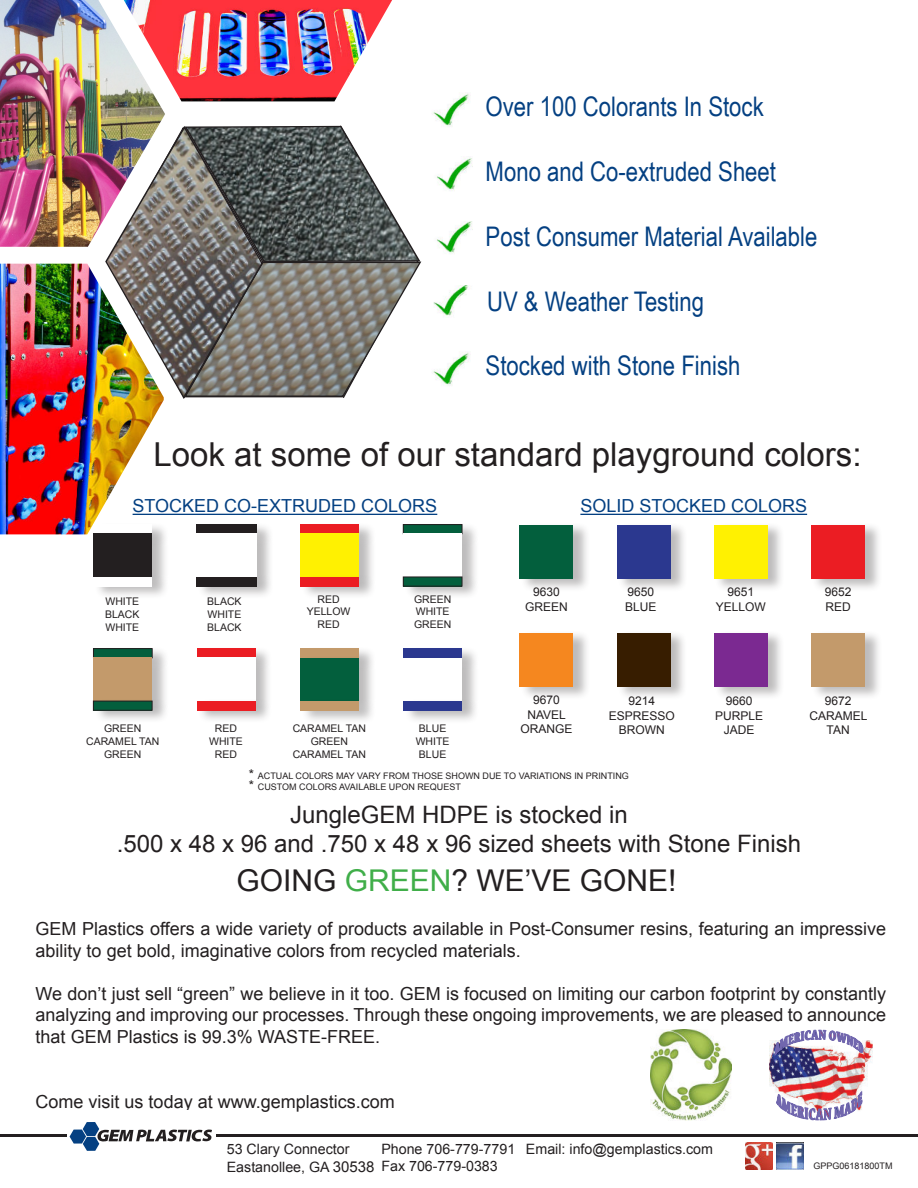
<style>
.page{position:relative;width:918px;height:1188px;background:#fff}
.page>*{position:absolute;margin:0;border:0;box-sizing:border-box;transform-origin:0 0}
.t1{font:33px "Arial";color:#231f20}
.t2{font:30px "Arial";color:#231f20}
.t3{font:27px "Arial Narrow";color:#044082}
.t4{font:24px/28.8px "Arial";color:#231f20;text-align:center}
.t5{font:18px/21.6px "Arial";color:#231f20}
.t6{font:18px "Arial";color:#044082}
.t7{font:14.25px/18px "Arial";color:#231f20}
.t8{font:12px/14.4px "Arial";color:#231f20;text-align:center}
.t9{font:10.5px/12.6px "Arial";color:#231f20;text-align:center}
.t10{font:9px/10.8px "Arial";color:#231f20}
.s1{font-size:13.5px}
.s2{color:#40ae49}
.s3{font-size:15px}
</style>
<div class="page">
<hr style="left:0;top:1134px;width:918px;height:3px;background:#231f20">
<img style="left:0;top:264px;width:164px;height:270px">
<hr style="left:580px;top:514px;width:227px;height:1px;background:#044082">
<svg style="left:106px;top:125px;width:316px;height:275px"></svg>
<img style="left:433px;top:93px;width:37px;height:33px">
<img style="left:437px;top:157px;width:36px;height:34px">
<img style="left:437px;top:221px;width:36px;height:33px">
<img style="left:433px;top:286px;width:36px;height:30px">
<img style="left:433px;top:352px;width:37px;height:33px">
<img style="left:650px;top:1030px;width:81px;height:90px">
<img style="left:0;top:0;width:165px;height:247px">
<img style="left:123px;top:0;width:269px;height:101px">
<img style="left:745px;top:1143px;width:27px;height:27px">
<img style="left:770px;top:1040px;width:103px;height:47px">
<img style="left:773px;top:1029px;width:91px;height:141px">
<div style="left:520px;top:522px;width:70px;height:71px;background:#231f20;opacity:.3"></div>
<div style="left:519px;top:525px;width:54px;height:54px;background:#035f3d"></div>
<div style="left:618px;top:522px;width:70px;height:71px;background:#231f20;opacity:.3"></div>
<div style="left:617px;top:525px;width:54px;height:54px;background:#2b388f"></div>
<div style="left:715px;top:522px;width:70px;height:71px;background:#231f20;opacity:.3"></div>
<div style="left:714px;top:525px;width:54px;height:54px;background:#fff101"></div>
<div style="left:812px;top:522px;width:70px;height:71px;background:#231f20;opacity:.3"></div>
<div style="left:811px;top:525px;width:54px;height:54px;background:#eb1d23"></div>
<div style="left:520px;top:630px;width:70px;height:70px;background:#231f20;opacity:.3"></div>
<div style="left:519px;top:633px;width:54px;height:54px;background:#f5871f"></div>
<div style="left:618px;top:630px;width:70px;height:70px;background:#231f20;opacity:.3"></div>
<div style="left:617px;top:633px;width:54px;height:54px;background:#371d00"></div>
<div style="left:715px;top:630px;width:70px;height:70px;background:#231f20;opacity:.3"></div>
<div style="left:714px;top:633px;width:54px;height:54px;background:#7b2991"></div>
<div style="left:812px;top:630px;width:70px;height:70px;background:#231f20;opacity:.3"></div>
<div style="left:811px;top:633px;width:54px;height:54px;background:#c39a6b"></div>
<hr style="left:133px;top:514px;width:304px;height:1px;background:#044082">
<div style="left:197px;top:522px;width:77px;height:26px;background:#231f20;opacity:.3"></div>
<div style="left:197px;top:525px;width:60px;height:9px;background:#231f20"></div>
<div style="left:197px;top:574px;width:77px;height:26px;background:#231f20;opacity:.3"></div>
<div style="left:197px;top:531px;width:78px;height:60px;background:#231f20;opacity:.3"></div>
<div style="left:197px;top:534px;width:60px;height:43px;background:#fff"></div>
<div style="left:301px;top:522px;width:75px;height:26px;background:#231f20;opacity:.3"></div>
<div style="left:300px;top:525px;width:59px;height:9px;background:#eb1d23"></div>
<div style="left:404px;top:522px;width:75px;height:26px;background:#231f20;opacity:.3"></div>
<div style="left:403px;top:525px;width:59px;height:9px;background:#035f3d"></div>
<div style="left:403px;top:525px;width:59px;height:9px;border:1px solid #231f20"></div>
<div style="left:404px;top:531px;width:75px;height:60px;background:#231f20;opacity:.3"></div>
<div style="left:403px;top:534px;width:59px;height:43px;background:#fff"></div>
<div style="left:94px;top:646px;width:75px;height:26px;background:#231f20;opacity:.3"></div>
<div style="left:93px;top:649px;width:59px;height:9px;background:#035f3d"></div>
<div style="left:93px;top:649px;width:59px;height:9px;border:1px solid #231f20"></div>
<div style="left:94px;top:655px;width:75px;height:60px;background:#231f20;opacity:.3"></div>
<div style="left:93px;top:658px;width:59px;height:43px;background:#c39a6b"></div>
<div style="left:197px;top:646px;width:76px;height:26px;background:#231f20;opacity:.3"></div>
<div style="left:197px;top:649px;width:58px;height:9px;background:#eb1d23"></div>
<div style="left:197px;top:655px;width:76px;height:60px;background:#231f20;opacity:.3"></div>
<div style="left:197px;top:658px;width:58px;height:43px;background:#fff"></div>
<div style="left:197px;top:698px;width:76px;height:26px;background:#231f20;opacity:.3"></div>
<div style="left:197px;top:701px;width:58px;height:9px;background:#eb1d23"></div>
<div style="left:404px;top:574px;width:75px;height:26px;background:#231f20;opacity:.3"></div>
<div style="left:403px;top:577px;width:59px;height:9px;background:#035f3d"></div>
<div style="left:403px;top:577px;width:59px;height:9px;border:1px solid #231f20"></div>
<div style="left:94px;top:698px;width:75px;height:26px;background:#231f20;opacity:.3"></div>
<div style="left:93px;top:701px;width:59px;height:9px;background:#035f3d"></div>
<div style="left:93px;top:701px;width:59px;height:9px;border:1px solid #231f20"></div>
<div style="left:301px;top:646px;width:75px;height:26px;background:#231f20;opacity:.3"></div>
<div style="left:300px;top:649px;width:59px;height:9px;background:#c39a6b"></div>
<div style="left:301px;top:655px;width:75px;height:60px;background:#231f20;opacity:.3"></div>
<div style="left:300px;top:658px;width:59px;height:43px;background:#035f3d"></div>
<div style="left:301px;top:698px;width:75px;height:26px;background:#231f20;opacity:.3"></div>
<div style="left:300px;top:701px;width:59px;height:9px;background:#c39a6b"></div>
<div style="left:301px;top:531px;width:75px;height:60px;background:#231f20;opacity:.3"></div>
<div style="left:300px;top:534px;width:59px;height:43px;background:#fff101"></div>
<div style="left:301px;top:574px;width:75px;height:26px;background:#231f20;opacity:.3"></div>
<div style="left:300px;top:577px;width:59px;height:9px;background:#eb1d23"></div>
<div style="left:404px;top:646px;width:75px;height:26px;background:#231f20;opacity:.3"></div>
<div style="left:403px;top:649px;width:59px;height:9px;background:#2b388f"></div>
<div style="left:404px;top:655px;width:75px;height:60px;background:#231f20;opacity:.3"></div>
<div style="left:403px;top:658px;width:59px;height:43px;background:#fff"></div>
<div style="left:404px;top:698px;width:75px;height:26px;background:#231f20;opacity:.3"></div>
<div style="left:403px;top:701px;width:59px;height:9px;background:#2b388f"></div>
<div style="left:67px;top:1110px;width:148px;height:49px;background:#fff"></div>
<svg style="left:70px;top:1122px;width:142px;height:29px"></svg>
<div style="left:94px;top:522px;width:75px;height:26px;background:#231f20;opacity:.3"></div>
<div style="left:93px;top:525px;width:59px;height:9px;background:#fff"></div>
<div style="left:94px;top:531px;width:75px;height:59px;background:#231f20;opacity:.3"></div>
<div style="left:93px;top:534px;width:59px;height:43px;background:#231f20"></div>
<div style="left:94px;top:574px;width:75px;height:26px;background:#231f20;opacity:.3"></div>
<div style="left:93px;top:577px;width:59px;height:9px;background:#fff"></div>
<h3 class="t3" style="left:486px;top:97px;width:280px">Over 100 Colorants In Stock</h3>
<h3 class="t3" style="left:486px;top:161px;width:292px">Mono and Co-extruded Sheet</h3>
<h3 class="t3" style="left:486px;top:226px;width:333px">Post Consumer Material Available</h3>
<h3 class="t3" style="left:487px;top:291px;width:219px">UV &amp; Weather Testing</h3>
<h3 class="t3" style="left:486px;top:356px;width:256px">Stocked with Stone Finish</h3>
<h1 class="t1" style="left:154px;top:442px;width:710px">Look at some of our standard playground colors:</h1>
<p class="t6" style="left:580px;top:499px;width:228px">SOLID STOCKED COLORS</p>
<p class="t6" style="left:133px;top:499px;width:306px">STOCKED CO-EXTRUDED COLORS</p>
<p class="t9" style="left:105px;top:596px;width:36px;text-align:justify">WHITE BLACK WHITE</p>
<p class="t9" style="left:207px;top:596px;width:36px;text-align:justify">BLACK WHITE BLACK</p>
<p class="t9" style="left:307px;top:594px;width:45px">RED<br>YELLOW<br>RED</p>
<p class="t9" style="left:414px;top:594px;width:39px;text-align:left">GREEN<br>WHITE<br>GREEN</p>
<p class="t9" style="left:86px;top:723px;width:75px">GREEN<br>CARAMEL TAN<br>GREEN</p>
<p class="t9" style="left:209px;top:723px;width:35px">RED<br>WHITE<br>RED</p>
<p class="t9" style="left:293px;top:723px;width:75px">CARAMEL TAN<br>GREEN<br>CARAMEL TAN</p>
<p class="t9" style="left:416px;top:723px;width:35px">BLUE<br>WHITE<br>BLUE</p>
<p class="t8" style="left:525px;top:586px;width:44px">9630<br>GREEN</p>
<p class="t8" style="left:625px;top:586px;width:33px;text-align:left">9650<br>BLUE</p>
<p class="t8" style="left:716px;top:586px;width:52px">9651<br>YELLOW</p>
<p class="t8" style="left:825px;top:586px;width:28px;text-align:left">9652<br>RED</p>
<p class="t8" style="left:520px;top:694px;width:54px">9670<br>NAVEL<br>ORANGE</p>
<p class="t8" style="left:609px;top:695px;width:68px">9214<br>ESPRESSO<br>BROWN</p>
<p class="t8" style="left:715px;top:695px;width:50px">9660<br>PURPLE<br>JADE</p>
<p class="t8" style="left:809px;top:695px;width:60px">9672<br>CARAMEL<br>TAN</p>
<p class="t10" style="left:249px;top:772px;width:382px"><span class="s1">*</span> ACTUAL COLORS MAY VARY FROM THOSE SHOWN DUE TO VARIATIONS IN PRINTING <span class="s1">*</span> CUSTOM COLORS AVAILABLE UPON REQUEST</p>
<h3 class="t4" style="left:117px;top:802px;width:686px">JungleGEM HDPE is stocked in<br>.500 x 48 x 96 and .750 x 48 x 96 sized sheets with Stone Finish</h3>
<h2 class="t2" style="left:237px;top:870px;width:442px">GOING <span class="s2">GREEN</span>? WE’VE GONE!</h2>
<p class="t5" style="left:36px;top:920px;width:852px">GEM Plastics offers a wide variety of products available in Post-Consumer resins, featuring an impressive ability to get bold, imaginative colors from recycled materials.</p>
<p class="t5" style="left:36px;top:984px;width:852px;text-align:justify">We don’t just sell “green” we believe in it too. GEM is focused on limiting our carbon footprint by constantly analyzing and improving our processes. Through these ongoing improvements, we are pleased to announce that GEM Plastics is 99.3% WASTE-FREE.</p>
<p class="t5" style="left:36px;top:1092px;width:361px">Come visit us today at www.gemplastics.com</p>
<p class="t7" style="left:227px;top:1141px;width:149px">53 Clary Connector<br>Eastanollee, GA <span class="s3">30538</span></p>
<p class="t7" style="left:381px;top:1142px;width:135px;line-height:17.1px">Phone 706-779-7791<br>Fax 706-779-0383</p>
<p class="t7" style="left:526px;top:1141px;width:189px">Email: info@gemplastics.com</p>
<p class="t10" style="left:814px;top:1161px;width:81px">GPPG06181800TM</p>
</div>
